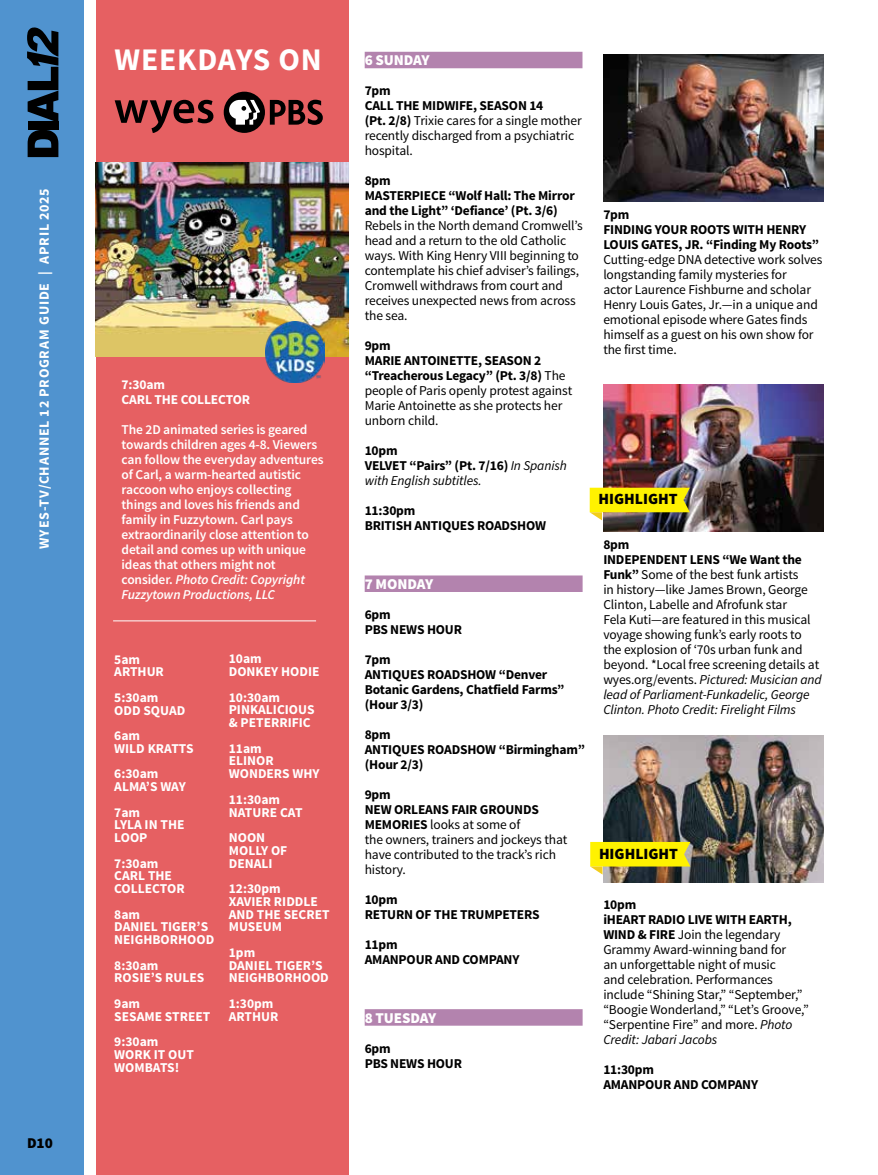
<style>
.page{position:relative;width:878px;height:1175px;background:#fff}
.page>*{position:absolute;margin:0;border:0;box-sizing:border-box;transform-origin:0 0}
.t1{font:700 31.5px "Source Sans Pro";letter-spacing:.025em;color:#fff}
.t2{font:900 15.6px "Source Sans Pro";color:#000}
.t3{font:900 15px "Source Sans Pro";letter-spacing:-.01em;color:#fff}
.t4{font:900 15px "Source Sans Pro";color:#000}
.t5{font:700 13.95px "Source Sans Pro";letter-spacing:.05em;color:#fff}
.t6{font:13.5px/15px "Source Sans Pro";letter-spacing:-.01em;color:#000}
.t7{font:700 13.5px/12.8px "Source Sans Pro";color:#fff}
.t8{font:700 13.5px/15px "Source Sans Pro";letter-spacing:-.015em;color:#000}
.t9{font:600 13.5px/15px "Source Sans Pro";letter-spacing:-.01em;color:#fff}
.t10{font:italic 13.5px/15px "Source Sans Pro";letter-spacing:-.01em;color:#000}
.s1{font-style:italic}
.s2{font-weight:700}
.s3{font-weight:700;font-style:normal}
</style>
<div class="page">
<div style="left:364px;top:52px;width:218px;height:16px;background:#b383ae"></div>
<div style="left:364px;top:575px;width:218px;height:17px;background:#b383ae"></div>
<div style="left:364px;top:1009px;width:218px;height:16px;background:#b383ae"></div>
<img style="left:603px;top:54px;width:221px;height:147px">
<img style="left:603px;top:384px;width:221px;height:147px">
<img style="left:603px;top:735px;width:221px;height:147px">
<div style="left:0;top:0;width:83px;height:1174px;background:#5093cf"></div>
<svg style="left:27px;top:27px;width:31px;height:130px"></svg>
<div style="left:96px;top:0;width:252px;height:1174px;background:#e66062"></div>
<img style="left:96px;top:162px;width:252px;height:194px">
<hr style="left:113px;top:620px;width:203px;height:1px;background:#fff">
<div style="left:224px;top:92px;width:41px;height:41px;background:#000;border-radius:50%"></div>
<svg style="left:270px;top:100px;width:53px;height:25px"></svg>
<svg style="left:229px;top:100px;width:31px;height:25px"></svg>
<svg style="left:115px;top:100px;width:98px;height:33px"></svg>
<img style="left:265px;top:322px;width:60px;height:60px">
<svg style="left:589px;top:487px;width:100px;height:33px;background:#d6ca1b"></svg>
<svg style="left:590px;top:842px;width:100px;height:32px;background:#ded119"></svg>
<p class="t5" style="left:35px;top:549px;width:362px;rotate:-90deg">WYES-TV/CHANNEL 12 PROGRAM GUIDE | APRIL 2025</p>
<p class="t4" style="left:27px;top:1133px;width:27px">D10</p>
<h1 class="t1" style="left:115px;top:40px;width:209px">WEEKDAYS ON</h1>
<p class="t7" style="left:121px;top:377px;width:130px;line-height:15px">7:30am<br>CARL THE COLLECTOR</p>
<p class="t9" style="left:121px;top:422px;width:203px">The 2D animated series is geared towards children ages 4-8. Viewers can follow the everyday adventures of Carl, a warm-hearted autistic raccoon who enjoys collecting things and loves his friends and family in Fuzzytown. Carl pays extraordinarily close attention to detail and comes up with unique ideas that others might not consider. <span class="s1">Photo Credit: Copyright<br>Fuzzytown Productions, LLC</span></p>
<p class="t7" style="left:114px;top:653px;width:51px">5am<br>ARTHUR</p>
<p class="t7" style="left:114px;top:691px;width:73px">5:30am<br>ODD SQUAD</p>
<p class="t7" style="left:114px;top:729px;width:81px">6am<br>WILD KRATTS</p>
<p class="t7" style="left:114px;top:768px;width:73px">6:30am<br>ALMA’S WAY</p>
<p class="t7" style="left:114px;top:806px;width:72px">7am<br>LYLA IN THE<br>LOOP</p>
<p class="t7" style="left:114px;top:857px;width:72px">7:30am<br>CARL THE<br>COLLECTOR</p>
<p class="t7" style="left:114px;top:908px;width:102px">8am<br>DANIEL TIGER’S<br>NEIGHBORHOOD</p>
<p class="t7" style="left:114px;top:959px;width:92px">8:30am<br>ROSIE’S RULES</p>
<p class="t7" style="left:114px;top:997px;width:97px">9am<br>SESAME STREET</p>
<p class="t7" style="left:114px;top:1035px;width:81px">9:30am<br>WORK IT OUT<br>WOMBATS!</p>
<p class="t7" style="left:229px;top:653px;width:92px">10am<br>DONKEY HODIE</p>
<p class="t7" style="left:229px;top:691px;width:87px">10:30am<br>PINKALICIOUS &amp; PETERRIFIC</p>
<p class="t7" style="left:229px;top:742px;width:92px">11am<br>ELINOR<br>WONDERS WHY</p>
<p class="t7" style="left:229px;top:793px;width:75px">11:30am<br>NATURE CAT</p>
<p class="t7" style="left:229px;top:831px;width:60px">NOON<br>MOLLY OF<br>DENALI</p>
<p class="t7" style="left:229px;top:882px;width:102px">12:30pm<br>XAVIER RIDDLE<br>AND THE SECRET<br>MUSEUM</p>
<p class="t7" style="left:229px;top:946px;width:102px">1pm<br>DANIEL TIGER’S<br>NEIGHBORHOOD</p>
<p class="t7" style="left:229px;top:997px;width:51px">1:30pm<br>ARTHUR</p>
<p class="t3" style="left:364px;top:50px;width:66px">6 SUNDAY</p>
<p class="t6" style="left:364px;top:84px;width:218px"><span class="s2">7pm<br>CALL THE MIDWIFE, SEASON 14<br>(Pt. 2/8)</span> Trixie cares for a single mother recently discharged from a psychiatric hospital.</p>
<p class="t8" style="left:364px;top:174px;width:211px">8pm<br>MASTERPIECE “Wolf Hall: The Mirror and the Light” ‘Defiance’ (Pt. 3/6)</p>
<p class="t6" style="left:364px;top:218px;width:219px">Rebels in the North demand Cromwell’s head and a return to the old Catholic ways. With King Henry VIII beginning to contemplate his chief adviser’s failings, Cromwell withdraws from court and receives unexpected news from across the sea.</p>
<p class="t6" style="left:364px;top:338px;width:209px"><span class="s2">9pm<br>MARIE ANTOINETTE, SEASON 2 “Treacherous Legacy” (Pt. 3/8)</span> The people of Paris openly protest against<br>Marie Antoinette as she protects her unborn child.</p>
<p class="t10" style="left:364px;top:444px;width:203px"><span class="s3">10pm<br>VELVET “Pairs” (Pt. 7/16)</span> In Spanish with English subtitles.</p>
<p class="t8" style="left:364px;top:504px;width:183px">11:30pm<br>BRITISH ANTIQUES ROADSHOW</p>
<p class="t3" style="left:364px;top:574px;width:70px">7 MONDAY</p>
<p class="t8" style="left:364px;top:607px;width:99px">6pm<br>PBS NEWS HOUR</p>
<p class="t8" style="left:364px;top:652px;width:201px">7pm<br>ANTIQUES ROADSHOW “Denver<br>Botanic Gardens, Chatfield Farms” (Hour 3/3)</p>
<p class="t8" style="left:364px;top:727px;width:222px">8pm<br>ANTIQUES ROADSHOW “Birmingham” (Hour 2/3)</p>
<p class="t6" style="left:364px;top:787px;width:204px"><span class="s2">9pm<br>NEW ORLEANS FAIR GROUNDS<br>MEMORIES</span> looks at some of<br>the owners, trainers and jockeys that have contributed to the track’s rich history.</p>
<p class="t8" style="left:364px;top:892px;width:176px">10pm<br>RETURN OF THE TRUMPETERS</p>
<p class="t8" style="left:364px;top:937px;width:156px">11pm<br>AMANPOUR AND COMPANY</p>
<p class="t3" style="left:364px;top:1007px;width:73px">8 TUESDAY</p>
<p class="t8" style="left:364px;top:1041px;width:99px">6pm<br>PBS NEWS HOUR</p>
<p class="t8" style="left:603px;top:208px;width:217px">7pm<br>FINDING YOUR ROOTS WITH HENRY<br>LOUIS GATES, JR. “Finding My Roots”</p>
<p class="t6" style="left:603px;top:252px;width:220px">Cutting-edge DNA detective work solves longstanding family mysteries for<br>actor Laurence Fishburne and scholar Henry Louis Gates, Jr.—in a unique and emotional episode where Gates finds himself as a guest on his own show for the first time.</p>
<p class="t2" style="left:598px;top:489px;width:81px">HIGHLIGHT</p>
<p class="t6" style="left:603px;top:537px;width:220px"><span class="s2">8pm<br>INDEPENDENT LENS “We Want the Funk”</span> Some of the best funk artists<br>in history—like James Brown, George Clinton, Labelle and Afrofunk star<br>Fela Kuti—are featured in this musical voyage showing funk’s early roots to the explosion of ‘70s urban funk and beyond. *Local free screening details at wyes.org/events. <span class="s1">Pictured: Musician and lead of Parliament-Funkadelic, George Clinton. Photo Credit: Firelight Films</span></p>
<p class="t2" style="left:599px;top:843px;width:81px">HIGHLIGHT</p>
<p class="t6" style="left:603px;top:897px;width:207px"><span class="s2">10pm<br>iHEART RADIO LIVE WITH EARTH,<br>WIND &amp; FIRE</span> Join the legendary<br>Grammy Award-winning band for<br>an unforgettable night of music<br>and celebration. Performances include “Shining Star,” “September,” “Boogie Wonderland,” “Let’s Groove,” “Serpentine Fire” and more. <span class="s1">Photo<br>Credit: Jabari Jacobs</span></p>
<p class="t8" style="left:603px;top:1063px;width:156px">11:30pm<br>AMANPOUR AND COMPANY</p>
</div>
